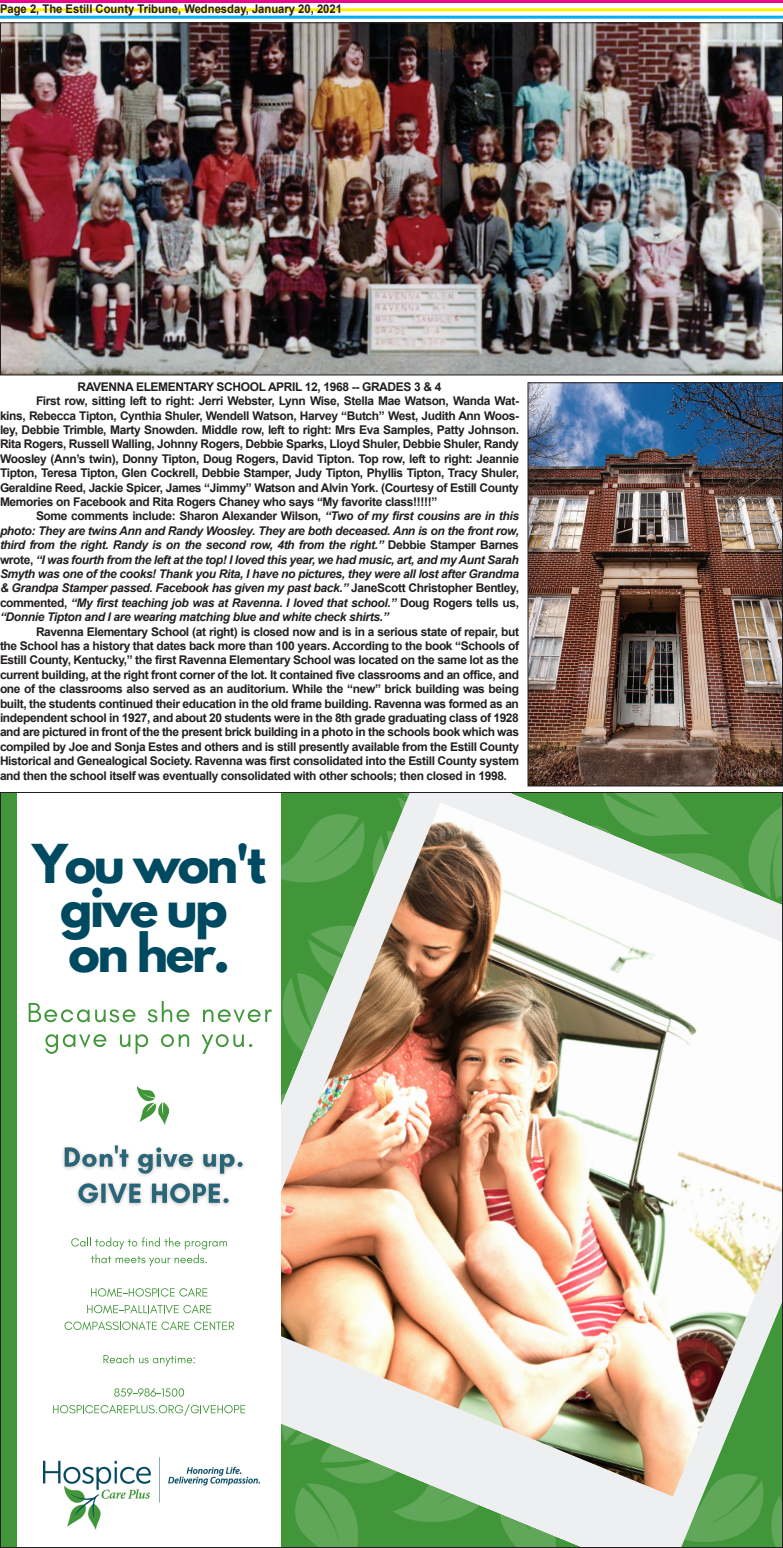
<style>
.page{position:relative;width:783px;height:1548px;background:#fff}
.page>*{position:absolute;margin:0;border:0;box-sizing:border-box;transform-origin:0 0}
.t1{font:700 47.5px/44.4px "League Spartan";letter-spacing:-.05em;color:#004a61;text-align:center}
.t2{font:700 12px/14.4px "Arial";letter-spacing:-.03em;color:#231f20;text-align:justify}
.t3{font:italic 700 12px/14.4px "Arial";letter-spacing:-.03em;color:#231f20;text-align:justify}
.t4{font:700 12px "Arial";color:#231f20;scale:.94 1}
.s1{font-style:normal}
</style>
<div class="page">
<hr style="left:0;top:0;width:783px;height:3px;background:#ed028c">
<hr style="left:0;top:8px;width:783px;height:3px;background:#fff101">
<hr style="left:0;top:16px;width:783px;height:3px;background:#00aeef">
<div style="left:0;top:792px;width:782px;height:756px;background:#419639"></div>
<svg style="left:295px;top:794px;width:486px;height:752px"></svg>
<img style="left:281px;top:802px;width:500px;height:695px">
<div style="left:18px;top:792px;width:263px;height:756px;background:#fff"></div>
<img style="left:44px;top:1457px;width:215px;height:73px">
<svg style="left:29px;top:1003px;width:107px;height:19px"></svg>
<svg style="left:148px;top:1001px;width:41px;height:21px"></svg>
<svg style="left:203px;top:1009px;width:69px;height:14px"></svg>
<svg style="left:45px;top:1034px;width:61px;height:20px"></svg>
<svg style="left:120px;top:1035px;width:10px;height:12px"></svg>
<svg style="left:136px;top:1034px;width:12px;height:20px"></svg>
<svg style="left:161px;top:1034px;width:28px;height:13px"></svg>
<svg style="left:201px;top:1034px;width:51px;height:20px"></svg>
<img style="left:63px;top:1145px;width:181px;height:122px">
<svg style="left:71px;top:1237px;width:156px;height:29px"></svg>
<svg style="left:91px;top:1288px;width:116px;height:9px"></svg>
<svg style="left:87px;top:1304px;width:124px;height:10px"></svg>
<svg style="left:64px;top:1321px;width:170px;height:9px"></svg>
<svg style="left:104px;top:1354px;width:91px;height:12px"></svg>
<svg style="left:114px;top:1388px;width:70px;height:9px"></svg>
<svg style="left:53px;top:1404px;width:192px;height:12px"></svg>
<img style="left:137px;top:1086px;width:32px;height:38px">
<img style="left:2px;top:24px;width:779px;height:349px">
<img style="left:530px;top:384px;width:251px;height:400px">
<div style="left:528px;top:382px;width:255px;height:404px;border:1px solid #231f20"></div>
<p class="t4" style="left:0;top:0;width:365px">Page 2, The Estill County Tribune, Wednesday, January 20, 2021</p>
<p class="t2" style="left:78px;top:379px;width:365px">RAVENNA ELEMENTARY SCHOOL APRIL 12, 1968 -- GRADES 3 &amp; 4</p>
<p class="t2" style="left:0;top:394px;width:521px;text-indent:36px">First row, sitting left to right: Jerri Webster, Lynn Wise, Stella Mae Watson, Wanda Wat&shy;kins, Rebecca Tipton, Cynthia Shuler, Wendell Watson, Harvey “Butch” West, Judith Ann Woos&shy;ley, Debbie Trimble, Marty Snowden. Middle row, left to right: Mrs Eva Samples, Patty Johnson.<br>Rita Rogers, Russell Walling, Johnny Rogers, Debbie Sparks, Lloyd Shuler, Debbie Shuler, Randy Woosley (Ann’s twin), Donny Tipton, Doug Rogers, David Tipton. Top row, left to right: Jeannie Tipton, Teresa Tipton, Glen Cockrell, Debbie Stamper, Judy Tipton, Phyllis Tipton, Tracy Shuler, Geraldine Reed, Jackie Spicer, James “Jimmy” Watson and Alvin York. (Courtesy of Estill County Memories on Facebook and Rita Rogers Chaney who says “My favorite class!!!!!”</p>
<p class="t3" style="left:0;top:509px;width:521px;text-indent:36px"><span class="s1">Some comments include: Sharon Alexander Wilson,</span> “Two of my first cousins are in this photo: They are twins Ann and Randy Woosley. They are both deceased. Ann is on the front row, third from the right. Randy is on the second row, 4th from the right.” <span class="s1">Debbie Stamper Barnes wrote,</span> “I was fourth from the left at the top! I loved this year, we had music, art, and my Aunt Sarah Smyth was one of the cooks! Thank you Rita, I have no pictures, they were all lost after Grandma &amp; Grandpa Stamper passed. Facebook has given my past back.” <span class="s1">JaneScott Christopher Bentley, commented,</span> “My first teaching job was at Ravenna. I loved that school.” <span class="s1">Doug Rogers tells us, </span>“Donnie Tipton and I are wearing matching blue and white check shirts.”</p>
<p class="t2" style="left:0;top:624px;width:521px;text-indent:36px">Ravenna Elementary School (at right) is closed now and is in a serious state of repair, but the School has a history that dates back more than 100 years. According to the book “Schools of Estill County, Kentucky,” the first Ravenna Elementary School was located on the same lot as the current building, at the right front corner of the lot. It contained five classrooms and an office, and one of the classrooms also served as an auditorium. While the “new” brick building was being built, the students continued their education in the old frame building. Ravenna was formed as an independent school in 1927, and about 20 students were in the 8th grade graduating class of 1928 and are pictured in front of the the present brick building in a photo in the schools book which was compiled by Joe and Sonja Estes and others and is still presently available from the Estill County Historical and Genealogical Society. Ravenna was first consolidated into the Estill County system and then the school itself was eventually consolidated with other schools; then closed in 1998.</p>
<p class="t1" style="left:32px;top:841px;width:235px">You won't give up on her.</p>
</div>
